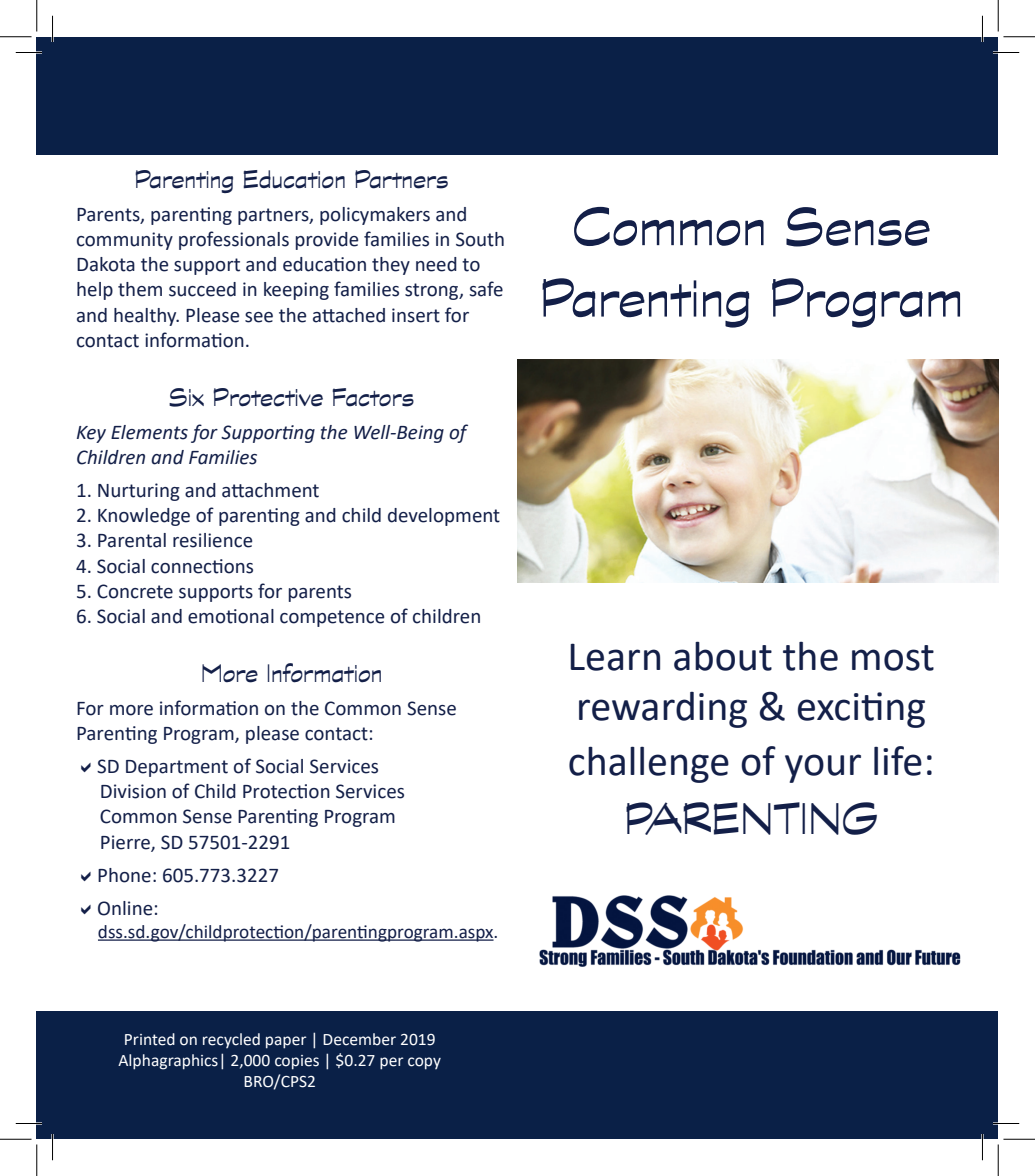
<style>
.page{position:relative;width:1035px;height:1176px;background:#fff}
.page>*{position:absolute;margin:0;border:0;box-sizing:border-box;transform-origin:0 0}
.t1{font:59.5px "Graphite Std";color:#131f48}
.t2{font:49px "Graphite Std";color:#131f48}
.t3{font:42px/50.4px "Calibri";color:#131f48}
.t4{font:28px "Graphite Std";color:#131f48}
.t5{font:21px/25.2px "Calibri";color:#131f48}
.t6{font:italic 21px/25.2px "Calibri";color:#131f48}
.t7{font:19.25px "Calibri";color:#131f48}
.t8{font:17.5px/21px "Calibri";color:#fff;text-align:center}
</style>
<div class="page">
<img style="left:539px;top:895px;width:422px;height:72px">
<div style="left:37px;top:37px;width:961px;height:118px;background:#0a2047"></div>
<div style="left:37px;top:1011px;width:961px;height:128px;background:#0a2047"></div>
<img style="left:517px;top:360px;width:481px;height:223px">
<hr style="left:98px;top:939px;width:395px;height:2px;background:#131f48">
<hr style="left:16px;top:51px;width:26px;height:3px;background:#fff">
<hr style="left:992px;top:51px;width:26px;height:3px;background:#fff">
<hr style="left:16px;top:1122px;width:26px;height:3px;background:#fff">
<hr style="left:992px;top:1122px;width:26px;height:3px;background:#fff">
<hr style="left:51px;top:16px;width:3px;height:26px;background:#fff">
<hr style="left:51px;top:1134px;width:3px;height:26px;background:#fff">
<hr style="left:981px;top:16px;width:2px;height:26px;background:#fff">
<hr style="left:981px;top:1134px;width:2px;height:26px;background:#fff">
<svg style="left:16px;top:52px;width:26px;height:1px"></svg>
<svg style="left:992px;top:52px;width:26px;height:1px"></svg>
<svg style="left:16px;top:1123px;width:26px;height:1px"></svg>
<svg style="left:992px;top:1123px;width:26px;height:1px"></svg>
<svg style="left:52px;top:16px;width:1px;height:26px"></svg>
<svg style="left:52px;top:1134px;width:1px;height:26px"></svg>
<hr style="left:0;top:36px;width:32px;height:1px;background:#000">
<hr style="left:1003px;top:36px;width:31px;height:1px;background:#000">
<hr style="left:0;top:1139px;width:32px;height:1px;background:#000">
<hr style="left:1003px;top:1139px;width:31px;height:1px;background:#000">
<hr style="left:36px;top:0;width:1px;height:32px;background:#000">
<hr style="left:36px;top:1144px;width:1px;height:32px;background:#000">
<hr style="left:997px;top:0;width:1px;height:32px;background:#000">
<hr style="left:997px;top:1144px;width:1px;height:32px;background:#000">
<p class="t4" style="left:134px;top:164px;width:315px">Parenting Education Partners</p>
<p class="t5" style="left:76px;top:201px;width:430px">Parents, parenting partners, policymakers and community professionals provide families in South Dakota the support and education they need to help them succeed in keeping families strong, safe and healthy. Please see the attached insert for contact information.</p>
<p class="t4" style="left:169px;top:381px;width:247px">Six Protective Factors</p>
<p class="t6" style="left:76px;top:418px;width:391px">Key Elements for Supporting the Well-Being of<br>Children and Families</p>
<p class="t5" style="left:76px;top:477px;width:245px">1. Nurturing and attachment</p>
<p class="t5" style="left:76px;top:502px;width:425px">2. Knowledge of parenting and child development</p>
<p class="t5" style="left:76px;top:527px;width:178px">3. Parental resilience</p>
<p class="t5" style="left:76px;top:552px;width:179px">4. Social connections</p>
<p class="t5" style="left:76px;top:578px;width:277px">5. Concrete supports for parents</p>
<p class="t5" style="left:76px;top:603px;width:406px">6. Social and emotional competence of children</p>
<p class="t4" style="left:201px;top:658px;width:183px">More Information</p>
<p class="t5" style="left:76px;top:695px;width:382px">For more information on the Common Sense<br>Parenting Program, please contact:</p>
<p class="t5" style="left:97px;top:753px;width:283px">SD Department of Social Services</p>
<p class="t5" style="left:100px;top:778px;width:306px">Division of Child Protection Services</p>
<p class="t5" style="left:100px;top:803px;width:297px">Common Sense Parenting Program</p>
<p class="t5" style="left:100px;top:829px;width:192px">Pierre, SD 57501-2291</p>
<p class="t5" style="left:97px;top:862px;width:183px">Phone: 605.773.3227</p>
<p class="t5" style="left:97px;top:895px;width:63px">Online:</p>
<p class="t7" style="left:98px;top:918px;width:402px">dss.sd.gov/childprotection/parentingprogram.aspx.</p>
<p class="t8" style="left:118px;top:1028px;width:324px">Printed on recycled paper | December 2019<br>Alphagraphics| 2,000 copies | $0.27 per copy<br>BRO/CPS2</p>
<p class="t1" style="left:571px;top:194px;width:360px">Common Sense</p>
<p class="t1" style="left:539px;top:265px;width:425px">Parenting Program</p>
<p class="t3" style="left:567px;top:630px;width:369px">Learn about the most rewarding &amp; exciting</p>
<p class="t3" style="left:567px;top:735px;width:368px">challenge of your life:</p>
<p class="t2" style="left:624px;top:791px;width:256px">PARENTING</p>
</div>
